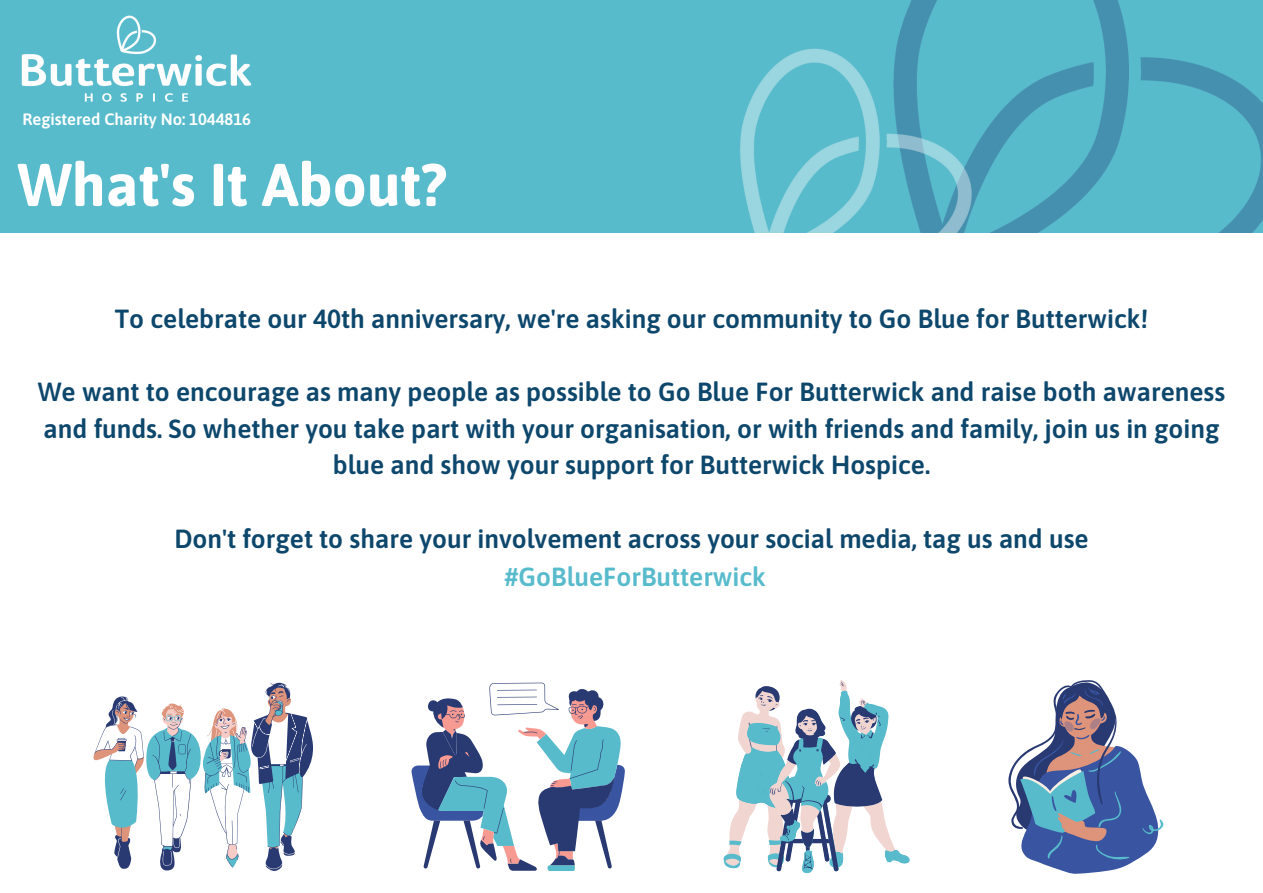
<style>
.page{position:relative;width:1263px;height:893px;background:#fff}
.page>*{position:absolute;margin:0;border:0;box-sizing:border-box;transform-origin:0 0}
.t1{font:700 60px "Asap";color:#fff}
.t2{font:600 26.25px/36.6px "Asap";color:#0d476c;text-align:center}
.t3{font:600 26.25px "Asap";color:#58bbcc}
.t4{font:600 16.5px "Asap";color:#fff}
</style>
<div class="page">
<div style="left:0;top:0;width:1263px;height:233px;background:#58bbcc"></div>
<img style="left:21px;top:15px;width:231px;height:87px">
<svg style="left:1008px;top:680px;width:156px;height:194px"></svg>
<svg style="left:723px;top:680px;width:186px;height:193px"></svg>
<svg style="left:411px;top:682px;width:214px;height:189px"></svg>
<svg style="left:93px;top:683px;width:220px;height:188px"></svg>
<img style="left:902px;top:0;width:361px;height:233px">
<img style="left:740px;top:26px;width:248px;height:207px">
<h2 class="t4" style="left:22px;top:110px;width:230px">Registered Charity No: 1044816</h2>
<h1 class="t1" style="left:17px;top:150px;width:431px">What's It About?</h1>
<p class="t2" style="left:115px;top:300px;width:1035px">To celebrate our 40th anniversary, we're asking our community to Go Blue for Butterwick!</p>
<p class="t2" style="left:38px;top:373px;width:1189px">We want to encourage as many people as possible to Go Blue For Butterwick and raise both awareness and funds. So whether you take part with your organisation, or with friends and family, join us in going blue and show your support for Butterwick Hospice.</p>
<p class="t2" style="left:174px;top:520px;width:916px">Don't forget to share your involvement across your social media, tag us and use</p>
<h2 class="t3" style="left:505px;top:561px;width:263px">#GoBlueForButterwick</h2>
</div>
